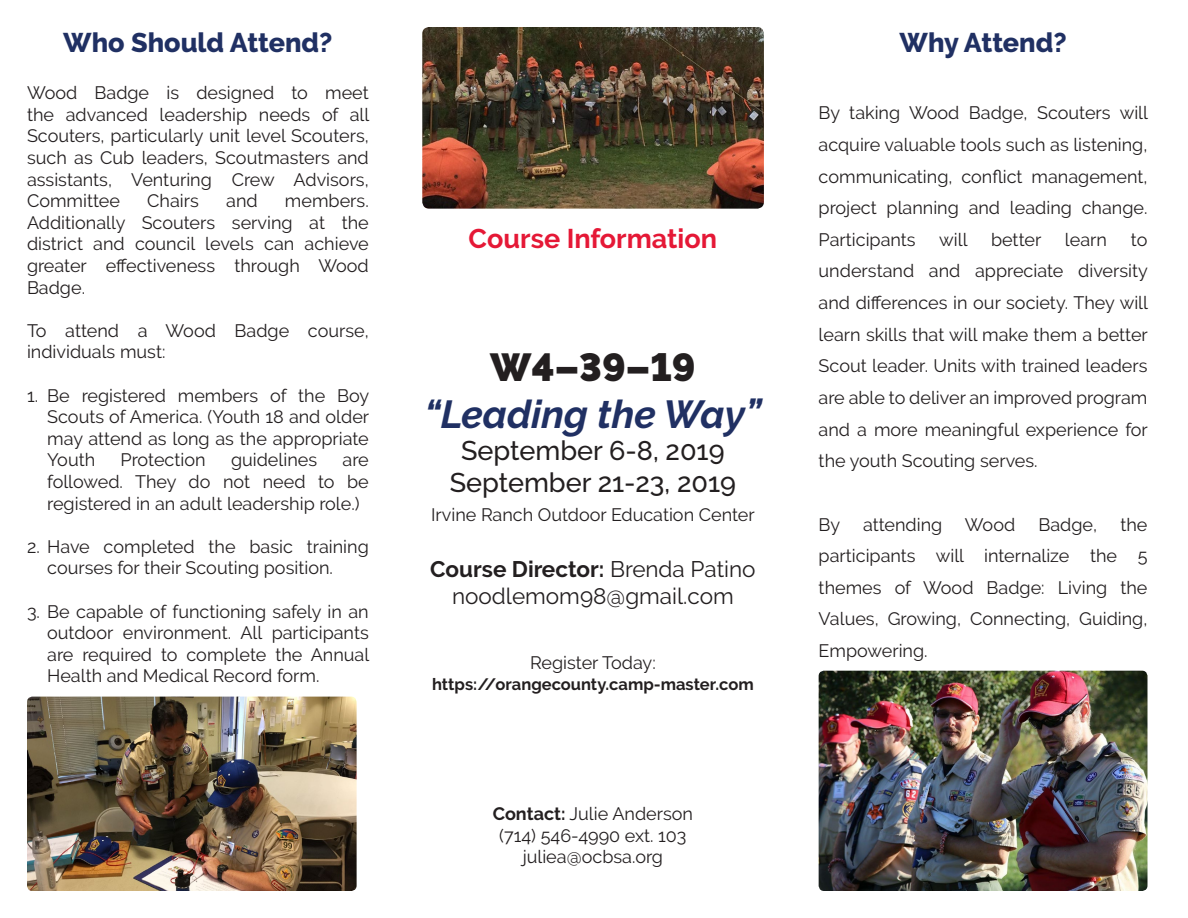
<style>
.page{position:relative;width:1188px;height:918px;background:#fff}
.page>*{position:absolute;margin:0;border:0;box-sizing:border-box;transform-origin:0 0}
.t1{font:italic 700 39px "Raleway";color:#203063}
.t2{font:900 39px "Raleway";color:#231f20}
.t3{font:500 27px "Raleway";color:#231f20}
.t4{font:800 27px "Raleway";color:#203063}
.t5{font:700 27px "Raleway";color:#e51836}
.t6{font:700 22.5px "Raleway";color:#231f20}
.t7{font:22.5px "Raleway";color:#231f20}
.t8{font:18px/21.6px "Raleway";color:#231f20;text-align:justify}
.t9{font:700 16.5px "Raleway";color:#231f20}
.s1{font-weight:400}
.s2{font-weight:700}
</style>
<div class="page">
<img style="left:422px;top:27px;width:342px;height:182px">
<img style="left:819px;top:671px;width:329px;height:220px">
<img style="left:27px;top:697px;width:330px;height:194px">
<p class="t4" style="left:63px;top:28px;width:271px">Who Should Attend?</p>
<p class="t8" style="left:27px;top:82px;width:344px">Wood Badge is designed to meet the advanced leadership needs of all Scouters, particularly unit level Scouters, such as Cub leaders, Scoutmasters and assistants, Venturing Crew Advisors, Committee</p>
<p class="t8" style="left:27px;top:190px;width:343px;text-indent:258px">members.<br>Additionally Scouters serving at the district and council levels can achieve greater effectiveness through Wood Badge.</p>
<p class="t8" style="left:27px;top:320px;width:343px">To attend a Wood Badge course, individuals must:</p>
<p class="t8" style="left:47px;top:384px;width:324px;text-indent:-20px">1. Be registered members of the Boy Scouts of America. (Youth 18 and older may attend as long as the appropriate Youth</p>
<p class="t8" style="left:147px;top:190px;width:53px">Chairs</p>
<p class="t8" style="left:226px;top:190px;width:33px">and</p>
<p class="t8" style="left:121px;top:449px;width:87px">Protection</p>
<p class="t8" style="left:231px;top:449px;width:88px">guidelines</p>
<p class="t8" style="left:47px;top:449px;width:323px;text-indent:295px">are followed. They do not need to be registered in an adult leadership role.)</p>
<p class="t8" style="left:47px;top:536px;width:323px;text-indent:-20px">2. Have completed the basic training courses for their Scouting position.</p>
<p class="t8" style="left:47px;top:600px;width:324px;text-indent:-20px">3. Be capable of functioning safely in an outdoor environment. All participants are required to complete the Annual Health and Medical Record form.</p>
<p class="t5" style="left:469px;top:223px;width:250px">Course Information</p>
<p class="t2" style="left:490px;top:344px;width:207px">W4–39–19</p>
<p class="t1" style="left:425px;top:391px;width:338px">“Leading the Way”</p>
<p class="t3" style="left:461px;top:435px;width:265px">September 6-8, 2019</p>
<p class="t3" style="left:450px;top:467px;width:288px">September 21-23, 2019</p>
<p class="t8" style="left:431px;top:504px;width:325px">Irvine Ranch Outdoor Education Center</p>
<p class="t6" style="left:430px;top:556px;width:327px">Course Director: <span class="s1">Brenda Patino</span></p>
<p class="t7" style="left:452px;top:583px;width:283px">noodlemom98@gmail.com</p>
<p class="t8" style="left:530px;top:652px;width:127px">Register Today:</p>
<p class="t9" style="left:432px;top:675px;width:323px">https://orangecounty.camp-master.com</p>
<p class="t8" style="left:493px;top:803px;width:202px"><span class="s2">Contact:</span> Julie Anderson</p>
<p class="t8" style="left:499px;top:824px;width:189px">(714) 546-4990 ext. 103</p>
<p class="t8" style="left:523px;top:846px;width:142px">juliea@ocbsa.org</p>
<p class="t4" style="left:900px;top:28px;width:168px">Why Attend?</p>
<p class="t8" style="left:819px;top:97px;width:331px;line-height:31.7px">By taking Wood Badge, Scouters will acquire valuable tools such as listening, communicating, conflict management, project planning and leading change.<br>Participants</p>
<p class="t8" style="left:939px;top:229px;width:30px">will</p>
<p class="t8" style="left:991px;top:229px;width:52px">better</p>
<p class="t8" style="left:1065px;top:229px;width:44px">learn</p>
<p class="t8" style="left:819px;top:224px;width:331px;line-height:31.7px;text-indent:312px">to understand and appreciate diversity and differences in our society. They will learn skills that will make them a better Scout leader. Units with trained leaders are able to deliver an improved program and a more meaningful experience for the youth Scouting serves.</p>
<p class="t8" style="left:819px;top:508px;width:330px;line-height:31.7px;text-indent:302px">the participants will internalize the 5 themes of Wood Badge: Living the Values, Growing, Connecting, Guiding, Empowering.</p>
<p class="t8" style="left:819px;top:513px;width:23px">By</p>
<p class="t8" style="left:863px;top:513px;width:81px">attending</p>
<p class="t8" style="left:965px;top:513px;width:52px">Wood</p>
<p class="t8" style="left:1038px;top:513px;width:60px">Badge,</p>
</div>
